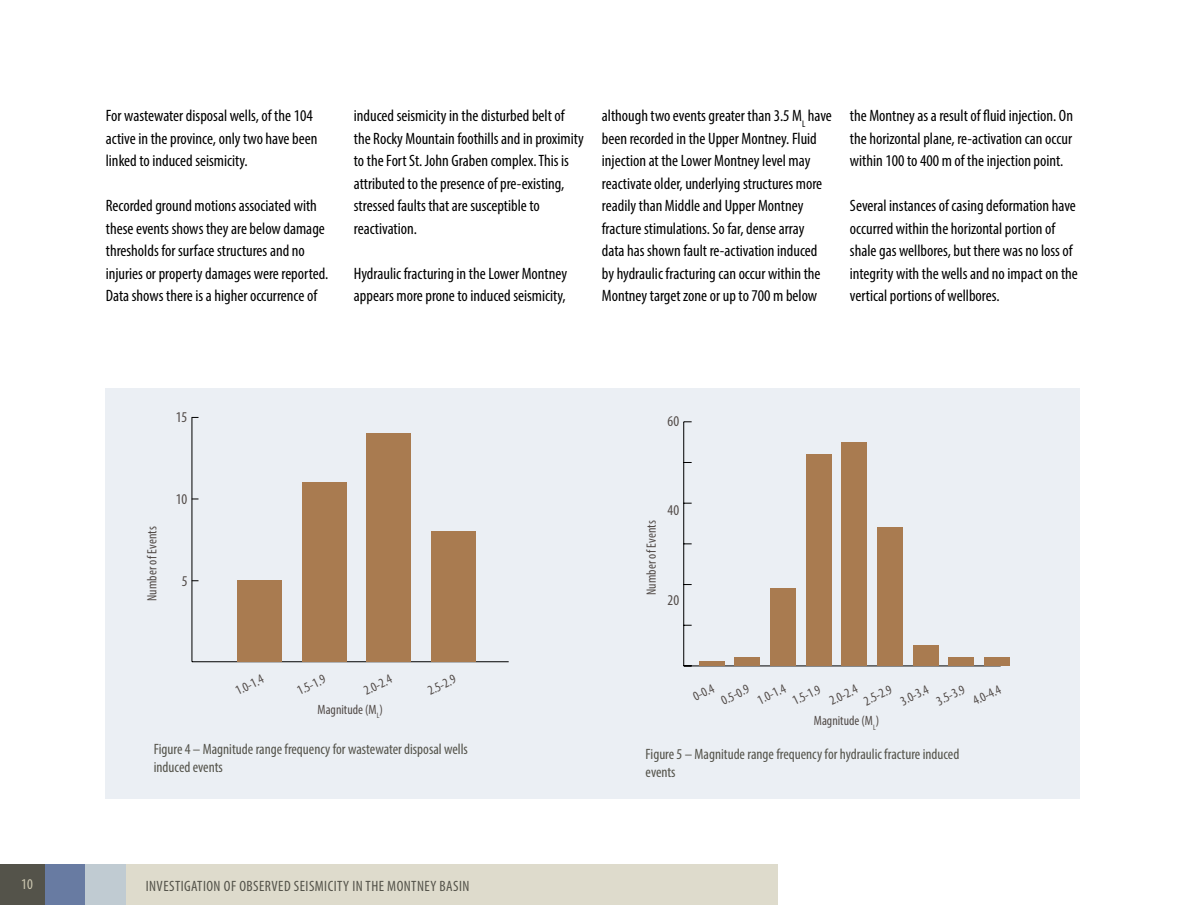
<style>
.page{position:relative;width:1188px;height:918px;background:#fff}
.page>*{position:absolute;margin:0;border:0;box-sizing:border-box;transform-origin:0 0}
.t1{font:condensed 16.5px/22.5px "Myriad Pro";color:#000}
.t2{font:condensed 15px/18px "Myriad Pro";color:#54534a}
.t3{font:condensed 15px "Myriad Pro";letter-spacing:.03em;color:#54534a}
.t4{font:condensed 15px "Myriad Pro";color:#524b48}
.t5{font:condensed 15px "Myriad Pro";color:#cdc8b1}
.t6{font:condensed 13.5px "Myriad Pro";color:#524b48}
</style>
<div class="page">
<div style="left:0;top:864px;width:45px;height:41px;background:#54534a"></div>
<div style="left:45px;top:864px;width:41px;height:41px;background:#687ba2"></div>
<div style="left:86px;top:864px;width:692px;height:41px;background:#dedbcc"></div>
<div style="left:86px;top:864px;width:40px;height:41px;background:#c0cbd2"></div>
<div style="left:106px;top:388px;width:974px;height:410px;background:#ebeff4"></div>
<hr style="left:684px;top:666px;width:317px;height:1px;background:#000">
<hr style="left:683px;top:422px;width:1px;height:244px;background:#000">
<div style="left:984px;top:658px;width:26px;height:8px;background:#a97b50"></div>
<div style="left:949px;top:658px;width:25px;height:8px;background:#a97b50"></div>
<div style="left:913px;top:646px;width:25px;height:20px;background:#a97b50"></div>
<div style="left:877px;top:528px;width:26px;height:138px;background:#a97b50"></div>
<div style="left:842px;top:442px;width:25px;height:224px;background:#a97b50"></div>
<div style="left:806px;top:454px;width:25px;height:212px;background:#a97b50"></div>
<div style="left:770px;top:589px;width:26px;height:77px;background:#a97b50"></div>
<div style="left:735px;top:658px;width:25px;height:8px;background:#a97b50"></div>
<hr style="left:699px;top:662px;width:25px;height:4px;background:#a97b50">
<hr style="left:192px;top:661px;width:317px;height:1px;background:#000">
<hr style="left:192px;top:417px;width:1px;height:245px;background:#000">
<div style="left:431px;top:531px;width:45px;height:131px;background:#a97b50"></div>
<div style="left:367px;top:434px;width:44px;height:228px;background:#a97b50"></div>
<div style="left:302px;top:482px;width:45px;height:180px;background:#a97b50"></div>
<div style="left:237px;top:580px;width:45px;height:82px;background:#a97b50"></div>
<p class="t1" style="left:106px;top:104px;width:213px">For wastewater disposal wells, of the 104 active in the province, only two have been linked to induced seismicity.</p>
<p class="t1" style="left:106px;top:194px;width:224px">Recorded ground motions associated with these events shows they are below damage thresholds for surface structures and no injuries or property damages were reported.<br>Data shows there is a higher occurrence of</p>
<p class="t1" style="left:354px;top:104px;width:232px">induced seismicity in the disturbed belt of the Rocky Mountain foothills and in proximity to the Fort St. John Graben complex. This is attributed to the presence of pre-existing, stressed faults that are susceptible to reactivation.</p>
<p class="t1" style="left:354px;top:262px;width:215px">Hydraulic fracturing in the Lower Montney appears more prone to induced seismicity,</p>
<p class="t1" style="left:602px;top:104px;width:232px">although two events greater than 3.5 M<sub>L</sub> have been recorded in the Upper Montney. Fluid injection at the Lower Montney level may reactivate older, underlying structures more readily than Middle and Upper Montney fracture stimulations. So far, dense array<br>data has shown fault re-activation induced by hydraulic fracturing can occur within the Montney target zone or up to 700 m below</p>
<p class="t1" style="left:850px;top:104px;width:225px;text-align:justify">the Montney as a result of fluid injection. On the horizontal plane, re-activation can occur within 100 to 400 m of the injection point.</p>
<p class="t1" style="left:850px;top:194px;width:229px">Several instances of casing deformation have occurred within the horizontal portion of shale gas wellbores, but there was no loss of integrity with the wells and no impact on the vertical portions of wellbores.</p>
<p class="t4" style="left:176px;top:408px;width:13px">15</p>
<p class="t4" style="left:176px;top:490px;width:13px">10</p>
<p class="t4" style="left:668px;top:412px;width:13px">60</p>
<p class="t4" style="left:668px;top:501px;width:13px">40</p>
<p class="t6" style="left:144px;top:601px;width:76px;rotate:-90deg">Number of Events</p>
<p class="t6" style="left:643px;top:595px;width:76px;rotate:-90deg">Number of Events</p>
<p class="t4" style="left:182px;top:572px;width:7px">5</p>
<p class="t4" style="left:668px;top:591px;width:13px">20</p>
<p class="t6" style="left:233px;top:684px;width:31px;rotate:-26deg">1.0-1.4</p>
<p class="t6" style="left:294px;top:684px;width:31px;rotate:-26deg">1.5-1.9</p>
<p class="t6" style="left:361px;top:684px;width:31px;rotate:-26deg">2.0-2.4</p>
<p class="t6" style="left:425px;top:684px;width:31px;rotate:-26deg">2.5-2.9</p>
<p class="t6" style="left:318px;top:701px;width:67px">Magnitude (M<sub>L</sub>)</p>
<p class="t6" style="left:690px;top:690px;width:23px;rotate:-26deg">0-0.4</p>
<p class="t6" style="left:718px;top:694px;width:31px;rotate:-26deg">0.5-0.9</p>
<p class="t6" style="left:755px;top:693px;width:31px;rotate:-26deg">1.0-1.4</p>
<p class="t6" style="left:789px;top:694px;width:31px;rotate:-26deg">1.5-1.9</p>
<p class="t6" style="left:827px;top:694px;width:31px;rotate:-26deg">2.0-2.4</p>
<p class="t6" style="left:861px;top:694px;width:31px;rotate:-26deg">2.5-2.9</p>
<p class="t6" style="left:898px;top:694px;width:31px;rotate:-26deg">3.0-3.4</p>
<p class="t6" style="left:934px;top:694px;width:31px;rotate:-26deg">3.5-3.9</p>
<p class="t6" style="left:970px;top:694px;width:31px;rotate:-26deg">4.0-4.4</p>
<p class="t6" style="left:814px;top:713px;width:67px">Magnitude (M<sub>L</sub>)</p>
<p class="t2" style="left:154px;top:740px;width:316px">Figure 4 – Magnitude range frequency for wastewater disposal wells induced events</p>
<p class="t2" style="left:646px;top:745px;width:315px">Figure 5 – Magnitude range frequency for hydraulic fracture induced events</p>
<p class="t5" style="left:21px;top:875px;width:13px">10</p>
<p class="t3" style="left:146px;top:877px;width:325px">INVESTIGATION OF OBSERVED SEISMICITY IN THE MONTNEY BASIN</p>
</div>
